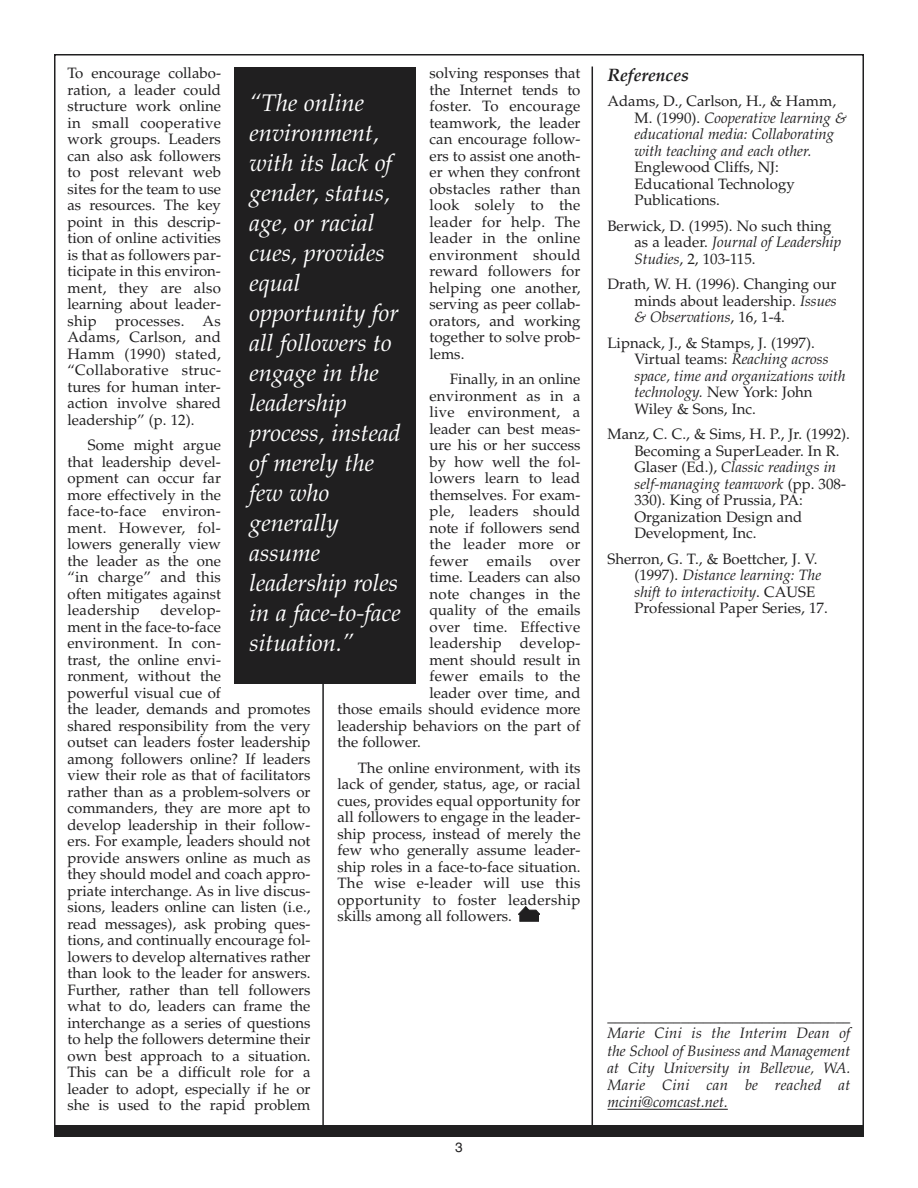
<style>
.page{position:relative;width:918px;height:1188px;background:#fff}
.page>*{position:absolute;margin:0;border:0;box-sizing:border-box;transform-origin:0 0}
.t1{font:italic 24px/30px "Palatino";color:#fff}
.t2{font:italic 700 18px "Palatino";color:#201f20}
.t3{font:15px/16.5px "Palatino";color:#201f20}
.t4{font:italic 15px/17.2px "Palatino";color:#201f20}
.t5{font:15px "Palatino";letter-spacing:.02em;color:#201f20}
.t6{font:13.5px "Helvetica";color:#201f20}
.s1{font-style:normal}
.s2{font-style:italic}
</style>
<div class="page">
<hr style="left:608px;top:1109px;width:120px;height:1px;background:#201f20">
<div style="left:520px;top:914px;width:19px;height:7px;background:#201f20"></div>
<svg style="left:518px;top:906px;width:22px;height:9px"></svg>
<hr style="left:322px;top:68px;width:2px;height:1061px;background:#201f20">
<hr style="left:592px;top:67px;width:1px;height:1060px;background:#201f20">
<div style="left:54px;top:1125px;width:810px;height:12px;background:#201f20"></div>
<div style="left:234px;top:68px;width:182px;height:616px;background:#201f20"></div>
<p class="t3" style="left:430px;top:67px;width:152px;text-align:justify">solving responses that the Internet tends to foster. To encourage teamwork, the leader can encourage follow&shy;ers to assist one anoth&shy;er when they confront obstacles rather than look solely to the leader for help. The leader in the online environment should reward followers for helping one another, serving as peer collab&shy;orators, and working together to solve prob&shy;lems.</p>
<p class="t3" style="left:450px;top:373px;width:132px">Finally, in an online</p>
<p class="t3" style="left:430px;top:389px;width:152px">environment as in a</p>
<p class="t5" style="left:430px;top:406px;width:152px">live environment, a</p>
<p class="t3" style="left:430px;top:422px;width:152px">leader can best meas-</p>
<p class="t3" style="left:430px;top:439px;width:152px">ure his or her success</p>
<p class="t3" style="left:430px;top:455px;width:152px">by how well the fol-</p>
<p class="t3" style="left:430px;top:472px;width:152px">lowers learn to lead</p>
<p class="t3" style="left:430px;top:488px;width:152px">themselves. For exam-</p>
<p class="t5" style="left:430px;top:505px;width:152px">ple, leaders should</p>
<p class="t3" style="left:430px;top:521px;width:152px">note if followers send</p>
<p class="t5" style="left:430px;top:538px;width:152px">the leader more or</p>
<p class="t5" style="left:430px;top:555px;width:152px">fewer emails over</p>
<p class="t3" style="left:430px;top:571px;width:152px">time. Leaders can also</p>
<p class="t5" style="left:430px;top:588px;width:152px">note changes in the</p>
<p class="t3" style="left:430px;top:604px;width:152px">quality of the emails</p>
<p class="t5" style="left:430px;top:621px;width:152px">over time. Effective</p>
<p class="t5" style="left:430px;top:637px;width:152px">leadership develop-</p>
<p class="t3" style="left:430px;top:653px;width:152px">ment should result in</p>
<p class="t5" style="left:430px;top:670px;width:152px">fewer emails to the</p>
<p class="t3" style="left:430px;top:686px;width:152px">leader over time, and</p>
<p class="t3" style="left:337px;top:703px;width:244px">those emails should evidence more</p>
<p class="t3" style="left:337px;top:719px;width:245px">leadership behaviors on the part of</p>
<p class="t3" style="left:337px;top:736px;width:85px">the follower.</p>
<p class="t3" style="left:337px;top:761px;width:245px;text-align:justify;text-indent:20px">The online environment, with its lack of gender, status, age, or racial cues, provides equal opportunity for all followers to engage in the leader&shy;ship process, instead of merely the few who generally assume leader&shy;ship roles in a face-to-face situation.<br>The wise e-leader will use this opportunity to foster leadership skills among all followers.</p>
<p class="t3" style="left:67px;top:67px;width:155px;text-align:justify">To encourage collabo&shy;ration, a leader could structure work online in small cooperative work groups. Leaders can also ask followers to post relevant web sites for the team to use as resources. The key point in this descrip&shy;tion of online activities is that as followers par&shy;ticipate in this environ&shy;ment, they are also learning about leader&shy;ship processes. As Adams, Carlson, and Hamm (1990) stated, “Collaborative struc&shy;tures for human inter&shy;action involve shared leadership” (p. 12).</p>
<p class="t3" style="left:67px;top:439px;width:155px;text-align:justify;text-indent:20px">Some might argue that leadership devel&shy;opment can occur far more effectively in the face-to-face environ&shy;ment. However, fol&shy;lowers generally view the leader as the one “in charge” and this often mitigates against leadership</p>
<p class="t1" style="left:249px;top:91px;width:153px">“The online environment, with its lack of gender, status, age, or racial cues, provides equal opportunity for all followers to engage in the leadership process, instead of merely the few who generally assume leadership roles in a face-to-face situation.”</p>
<p class="t3" style="left:67px;top:604px;width:245px;text-indent:93px">develop-<br>ment in the face-to-face environment. In con-<br>trast, the online envi-<br>ronment, without the<br>powerful visual cue of<br>the leader, demands and promotes shared responsibility from the very outset can leaders foster leadership among followers online? If leaders view their role as that of facilitators rather than as a problem-solvers or commanders, they are more apt to develop leadership in their follow&shy;ers. For example, leaders should not provide answers online as much as they should model and coach appro&shy;priate interchange. As in live discus&shy;sions, leaders online can listen (i.e., read messages), ask probing ques&shy;tions, and continually encourage fol&shy;lowers to develop alternatives rather than look to the leader for answers.<br>Further, rather than tell followers what to do, leaders can frame the interchange as a series of questions to help the followers determine their own best approach to a situation.<br>This can be a difficult role for a leader to adopt, especially if he or she is used to the rapid problem</p>
<p class="t6" style="left:455px;top:1142px;width:9px">3</p>
<p class="t2" style="left:608px;top:67px;width:83px">References</p>
<p class="t4" style="left:634px;top:94px;width:214px;line-height:16.5px;text-indent:-27px"><span class="s1">Adams, D., Carlson, H., &amp; Hamm,<br>M. (1990).</span> Cooperative learning &amp; educational media: Collaborating with teaching and each other.</p>
<p class="t3" style="left:634px;top:160px;width:162px">Englewood Cliffs, NJ:<br>Educational Technology<br>Publications.</p>
<p class="t3" style="left:634px;top:219px;width:208px;text-indent:-27px">Berwick, D. (1995). No such thing as a leader. <span class="s2">Journal of Leadership<br>Studies</span>, 2, 103-115.</p>
<p class="t3" style="left:634px;top:277px;width:204px;text-align:justify;text-indent:-27px">Drath, W. H. (1996). Changing our minds about leadership. <span class="s2">Issues &amp; Observations</span>, 16, 1-4.</p>
<p class="t3" style="left:634px;top:336px;width:213px;text-indent:-27px">Lipnack, J., &amp; Stamps, J. (1997).<br>Virtual teams: <span class="s2">Reaching across space, time and organizations with technology.</span> New York: John<br>Wiley &amp; Sons, Inc.</p>
<p class="t3" style="left:634px;top:427px;width:217px;text-indent:-27px">Manz, C. C., &amp; Sims, H. P., Jr. (1992).<br>Becoming a SuperLeader. In R.<br>Glaser (Ed.), <span class="s2">Classic readings in self-managing teamwork</span> (pp. 308-<br>330). King of Prussia, PA:<br>Organization Design and<br>Development, Inc.</p>
<p class="t3" style="left:634px;top:552px;width:195px;text-indent:-27px">Sherron, G. T., &amp; Boettcher, J. V. (1997). <span class="s2">Distance learning: The shift to interactivity</span>. CAUSE<br>Professional Paper Series, 17.</p>
<p class="t3" style="left:608px;top:1009px;width:244px">_________________________________</p>
<p class="t4" style="left:608px;top:1026px;width:245px;text-align:justify">Marie Cini is the Interim Dean of the School of Business and Management at City University in Bellevue, WA.<br>Marie Cini can be reached at mcini@comcast.net.</p>
</div>
